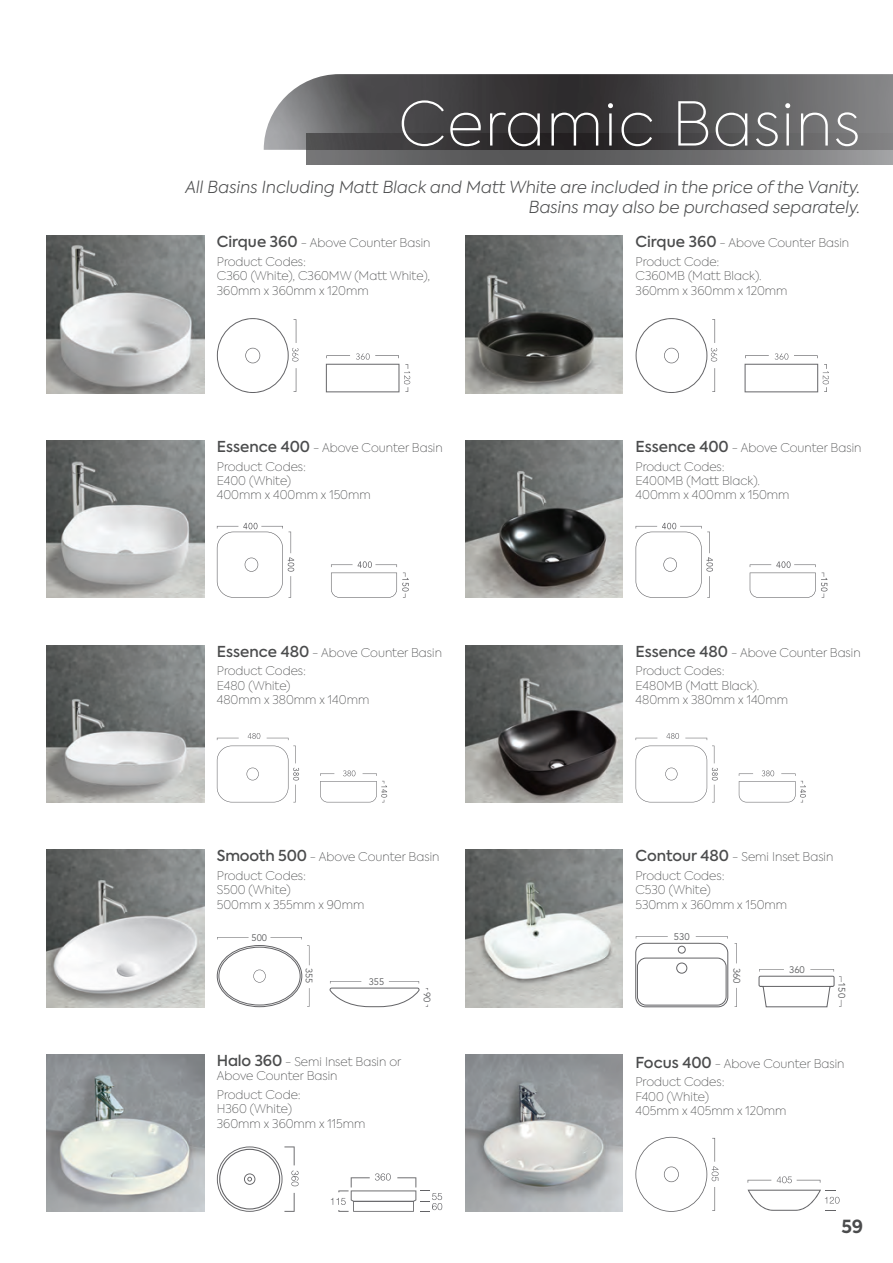
<style>
.page{position:relative;width:893px;height:1263px;background:#fff}
.page>*{position:absolute;margin:0;border:0;box-sizing:border-box;transform-origin:0 0}
.t1{font:100 60px "Axiforma";letter-spacing:.025em;color:#fff}
.t2{font:700 18px "Axiforma";color:#4b4c4d}
.t3{font:italic 300 16.5px/19.8px "Axiforma";color:#4b4c4d;text-align:right}
.t4{font:100 12px/14.4px "Axiforma";color:#4b4c4d}
.t5{font:9.45px "Avenir LT Pro";color:#57585a}
.t6{font:9.3px "Avenir LT Pro";color:#57585a}
.s1{font-weight:500;font-size:15px}
</style>
<div class="page">
<img style="left:465px;top:236px;width:158px;height:157px">
<img style="left:465px;top:440px;width:158px;height:158px">
<img style="left:47px;top:850px;width:157px;height:157px">
<svg style="left:748px;top:1180px;width:23px;height:3px"></svg>
<svg style="left:635px;top:1137px;width:83px;height:75px"></svg>
<svg style="left:777px;top:1176px;width:43px;height:7px"></svg>
<svg style="left:748px;top:1190px;width:91px;height:21px"></svg>
<div style="left:217px;top:945px;width:85px;height:62px;border:1px solid #636366;border-radius:50%"></div>
<div style="left:219px;top:947px;width:81px;height:58px;border:1px solid #636366;border-radius:50%"></div>
<svg style="left:253px;top:969px;width:13px;height:13px"></svg>
<svg style="left:217px;top:937px;width:32px;height:2px"></svg>
<svg style="left:270px;top:937px;width:32px;height:2px"></svg>
<svg style="left:330px;top:981px;width:98px;height:26px"></svg>
<svg style="left:217px;top:738px;width:22px;height:2px"></svg>
<svg style="left:267px;top:738px;width:21px;height:1px"></svg>
<svg style="left:217px;top:746px;width:82px;height:56px"></svg>
<svg style="left:248px;top:733px;width:12px;height:6px"></svg>
<svg style="left:320px;top:770px;width:67px;height:32px"></svg>
<svg style="left:636px;top:738px;width:21px;height:2px"></svg>
<svg style="left:685px;top:738px;width:22px;height:2px"></svg>
<svg style="left:636px;top:746px;width:82px;height:56px"></svg>
<svg style="left:666px;top:733px;width:13px;height:6px"></svg>
<svg style="left:739px;top:770px;width:67px;height:32px"></svg>
<img style="left:47px;top:236px;width:157px;height:157px">
<img style="left:465px;top:850px;width:158px;height:157px">
<img style="left:47px;top:440px;width:157px;height:158px">
<img style="left:465px;top:645px;width:158px;height:157px">
<img style="left:47px;top:645px;width:157px;height:157px">
<img style="left:307px;top:150px;width:586px;height:15px">
<img style="left:264px;top:74px;width:629px;height:76px">
<img style="left:465px;top:1054px;width:158px;height:158px">
<svg style="left:217px;top:318px;width:81px;height:75px"></svg>
<svg style="left:326px;top:353px;width:84px;height:39px"></svg>
<svg style="left:636px;top:318px;width:81px;height:75px"></svg>
<svg style="left:745px;top:353px;width:84px;height:39px"></svg>
<svg style="left:217px;top:523px;width:77px;height:75px"></svg>
<svg style="left:331px;top:561px;width:78px;height:37px"></svg>
<svg style="left:636px;top:523px;width:77px;height:75px"></svg>
<svg style="left:750px;top:561px;width:77px;height:37px"></svg>
<svg style="left:635px;top:936px;width:206px;height:71px"></svg>
<svg style="left:217px;top:1146px;width:82px;height:66px"></svg>
<svg style="left:331px;top:1173px;width:111px;height:39px"></svg>
<img style="left:47px;top:1054px;width:157px;height:158px">
<h1 class="t1" style="left:398px;top:85px;width:463px">Ceramic Basins</h1>
<h3 class="t3" style="left:185px;top:177px;width:677px">All Basins Including Matt Black and Matt White are included in the price of the Vanity.<br>Basins may also be purchased separately.</h3>
<p class="t4" style="left:217px;top:233px;width:215px;line-height:18.6px"><span class="s1">Cirque 360</span> - Above Counter Basin<br>Product Codes:</p>
<p class="t4" style="left:217px;top:269px;width:215px">C360 (White), C360MW (Matt White),<br>360mm x 360mm x 120mm</p>
<p class="t4" style="left:217px;top:438px;width:227px;line-height:18.6px"><span class="s1">Essence 400</span> - Above Counter Basin<br>Product Codes:</p>
<p class="t4" style="left:217px;top:473px;width:155px">E400 (White)<br>400mm x 400mm x 150mm</p>
<p class="t4" style="left:217px;top:643px;width:227px;line-height:18.6px"><span class="s1">Essence 480</span> - Above Counter Basin<br>Product Codes:</p>
<p class="t4" style="left:217px;top:678px;width:154px">E480 (White)<br>480mm x 380mm x 140mm</p>
<p class="t4" style="left:217px;top:848px;width:224px;line-height:18.6px"><span class="s1">Smooth 500</span> - Above Counter Basin<br>Product Codes:</p>
<p class="t4" style="left:217px;top:883px;width:149px">S500 (White)<br>500mm x 355mm x 90mm</p>
<p class="t5" style="left:252px;top:932px;width:17px">500</p>
<p class="t6" style="left:315px;top:968px;width:17px;rotate:90deg">355</p>
<p class="t5" style="left:369px;top:976px;width:17px">355</p>
<p class="t4" style="left:217px;top:1054px;width:186px"><span class="s1">Halo 360</span> - Semi Inset Basin or<br>Above Counter Basin</p>
<p class="t4" style="left:217px;top:1087px;width:150px">Product Code:<br>H360 (White)<br>360mm x 360mm x 115mm</p>
<p class="t6" style="left:433px;top:992px;width:12px;rotate:90deg">90</p>
<p class="t4" style="left:636px;top:233px;width:215px;line-height:18.6px"><span class="s1">Cirque 360</span> - Above Counter Basin<br>Product Code:</p>
<p class="t4" style="left:636px;top:269px;width:153px">C360MB (Matt Black).<br>360mm x 360mm x 120mm</p>
<p class="t4" style="left:636px;top:438px;width:227px;line-height:18.6px"><span class="s1">Essence 400</span> - Above Counter Basin<br>Product Codes:</p>
<p class="t4" style="left:636px;top:473px;width:155px">E400MB (Matt Black).<br>400mm x 400mm x 150mm</p>
<p class="t4" style="left:636px;top:643px;width:227px;line-height:18.6px"><span class="s1">Essence 480</span> - Above Counter Basin<br>Product Codes:</p>
<p class="t4" style="left:636px;top:678px;width:154px">E480MB (Matt Black).<br>480mm x 380mm x 140mm</p>
<p class="t4" style="left:635px;top:848px;width:199px;line-height:18.6px"><span class="s1">Contour 480</span> - Semi Inset Basin<br>Product Codes:</p>
<p class="t4" style="left:635px;top:883px;width:153px">C530 (White)<br>530mm x 360mm x 150mm</p>
<p class="t5" style="left:674px;top:931px;width:17px">530</p>
<p class="t5" style="left:742px;top:967px;width:17px;rotate:90deg">360</p>
<p class="t5" style="left:789px;top:964px;width:17px">360</p>
<p class="t5" style="left:847px;top:982px;width:17px;rotate:90deg">150</p>
<p class="t4" style="left:635px;top:1054px;width:211px;line-height:18.6px"><span class="s1">Focus 400</span> - Above Counter Basin<br>Product Codes:</p>
<p class="t4" style="left:635px;top:1089px;width:153px">F400 (White)<br>405mm x 405mm x 120mm</p>
<h2 class="t2" style="left:841px;top:1214px;width:23px">59</h2>
</div>
